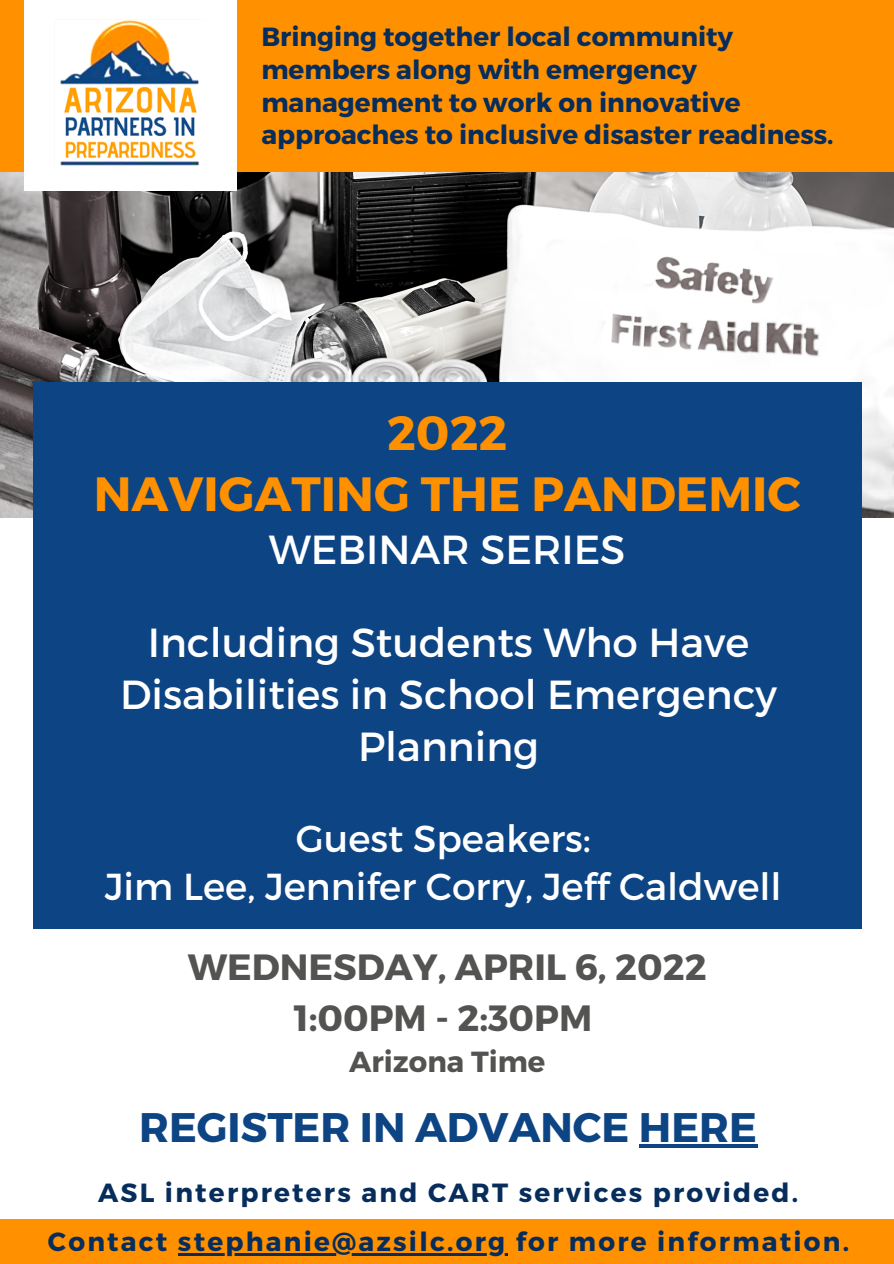
<style>
.page{position:relative;width:894px;height:1264px;background:#fff}
.page>*{position:absolute;margin:0;border:0;box-sizing:border-box;transform-origin:0 0}
.t1{font:700 48px "Montserrat";color:#ff9000}
.t2{font:700 41.25px "Montserrat";color:#0d4483}
.t3{font:40.5px/51.8px "Montserrat";color:#fff;text-align:center}
.t4{font:37.5px "Montserrat";color:#fff}
.t5{font:700 36.45px "Montserrat";color:#535452}
.t6{font:700 28.95px "Montserrat";color:#535452}
.t7{font:700 26.25px/32.7px "Montserrat";color:#062d5b}
.t8{font:700 26.25px "Montserrat";letter-spacing:.085em;color:#062d5b}
</style>
<div class="page">
<img style="left:0;top:171px;width:893px;height:346px">
<div style="left:0;top:0;width:893px;height:171px;background:#ff9000"></div>
<div style="left:33px;top:382px;width:827px;height:546px;background:#0d4483"></div>
<div style="left:0;top:1219px;width:893px;height:44px;background:#ff9000"></div>
<hr style="left:638px;top:1144px;width:118px;height:3px;background:#0d4483">
<div style="left:24px;top:0;width:212px;height:190px;background:#fff"></div>
<img style="left:54px;top:19px;width:153px;height:153px">
<hr style="left:178px;top:1252px;width:329px;height:3px;background:#062d5b">
<p class="t7" style="left:261px;top:19px;width:473px">Bringing together local community</p>
<p class="t7" style="left:261px;top:52px;width:573px">members along with emergency management to work on innovative approaches to inclusive disaster readiness.</p>
<p class="t1" style="left:387px;top:401px;width:122px">2022</p>
<p class="t1" style="left:94px;top:462px;width:708px">NAVIGATING THE PANDEMIC</p>
<p class="t3" style="left:269px;top:521px;width:358px">WEBINAR SERIES</p>
<p class="t3" style="left:120px;top:614px;width:658px">Including Students Who Have<br>Disabilities in School Emergency<br>Planning</p>
<p class="t4" style="left:295px;top:814px;width:296px">Guest Speakers:</p>
<p class="t4" style="left:105px;top:861px;width:678px">Jim Lee, Jennifer Corry, Jeff Caldwell</p>
<p class="t5" style="left:188px;top:943px;width:520px">WEDNESDAY, APRIL 6, 2022</p>
<p class="t5" style="left:293px;top:993px;width:300px">1:00PM - 2:30PM</p>
<p class="t6" style="left:349px;top:1043px;width:198px">Arizona Time</p>
<p class="t2" style="left:139px;top:1100px;width:619px">REGISTER IN ADVANCE HERE</p>
<p class="t8" style="left:98px;top:1175px;width:701px">ASL interpreters and CART services provided.</p>
<p class="t8" style="left:48px;top:1224px;width:802px">Contact stephanie@azsilc.org for more information.</p>
</div>
